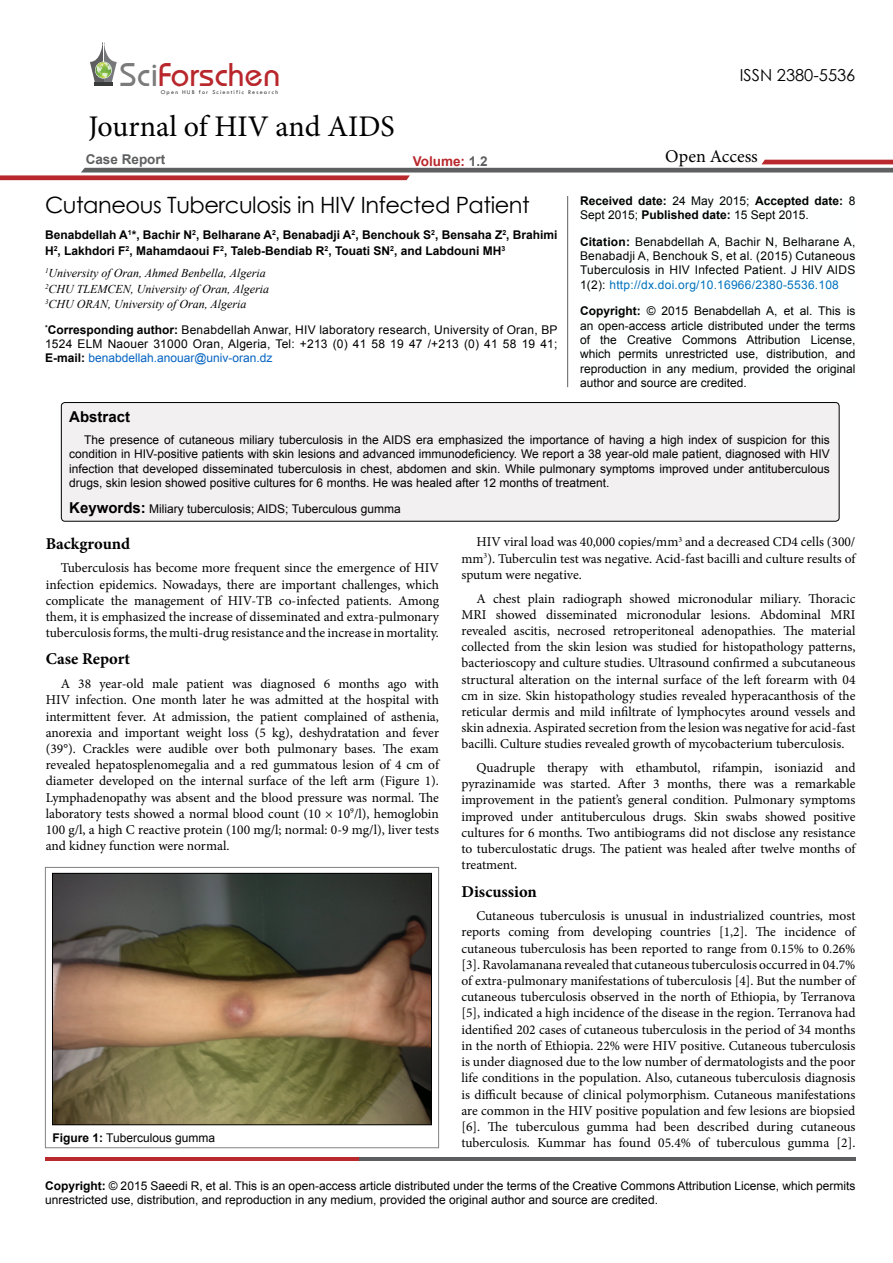
<style>
.page{position:relative;width:893px;height:1263px;background:#fff}
.page>*{position:absolute;margin:0;border:0;box-sizing:border-box;transform-origin:0 0}
.t1{font:34.2px "Opal";color:#b8272c}
.t2{font:30px "Minion Pro";color:#000}
.t3{font:22.5px "Century Gothic";letter-spacing:-.02em;color:#000}
.t4{font:18px "Minion Pro";color:#000}
.t5{font:700 16.5px "Minion Pro";color:#000}
.t6{font:16.5px "Century Gothic";color:#000}
.t7{font:700 15px "Arial";color:#000}
.t8{font:13.5px/16.2px "Minion Pro";color:#000;text-align:justify}
.t9{font:700 13.5px "Arial";color:#5e5f61}
.t10{font:700 13.5px "Arial";color:#b9282c}
.t11{font:12px/14.4px "Arial";color:#000;text-align:justify}
.t12{font:700 12px/16.2px "Arial";color:#000}
.t13{font:italic 12px "Times New Roman";color:#000}
.t14{font:6px "Tw Cen";letter-spacing:.2em;color:#393a3a}
.s1{color:#7a7b7a}
.s2{color:#5e5f61}
.s3{font-weight:700}
.s4{color:#0563c1}
.s5{font-weight:400}
.s6{color:#0072bc}
.s7{font-weight:700;font-size:15px}
</style>
<div class="page">
<hr style="left:94px;top:82px;width:19px;height:4px;background:#393a3a">
<svg style="left:90px;top:42px;width:27px;height:40px"></svg>
<svg style="left:0;top:160px;width:893px;height:20px"></svg>
<hr style="left:45px;top:1157px;width:314px;height:4px;background:#b9282c">
<hr style="left:359px;top:1157px;width:496px;height:4px;background:#5d5e60">
<hr style="left:567px;top:196px;width:1px;height:191px;background:#5e5f61">
<div style="left:61px;top:402px;width:778px;height:119px;background:#f3f0f1;border-radius:4px"></div>
<div style="left:61px;top:402px;width:778px;height:120px;border:1px solid #000;border-radius:4px"></div>
<img style="left:54px;top:875px;width:376px;height:248px">
<div style="left:52px;top:873px;width:380px;height:252px;border:1px solid #000"></div>
<h1 class="t1" style="left:120px;top:54px;width:162px"><span class="s1">Sci</span>Forschen</h1>
<p class="t14" style="left:161px;top:88px;width:119px">Open HUB for Scientific Research</p>
<h2 class="t2" style="left:88px;top:106px;width:308px">Journal of HIV and AIDS</h2>
<p class="t9" style="left:86px;top:151px;width:81px">Case Report</p>
<p class="t10" style="left:413px;top:152px;width:76px">Volume: <span class="s2">1.2</span></p>
<p class="t3" style="left:45px;top:189px;width:486px">Cutaneous Tuberculosis in HIV Infected Patient</p>
<p class="t12" style="left:45px;top:227px;width:514px">Benabdellah A<sup>1</sup>*, Bachir N<sup>2</sup>, Belharane A<sup>2</sup>, Benabadji A<sup>2</sup>, Benchouk S<sup>2</sup>, Bensaha Z<sup>2</sup>, Brahimi<br>H<sup>2</sup>, Lakhdori F<sup>2</sup>, Mahamdaoui F<sup>2</sup>, Taleb-Bendiab R<sup>2</sup>, Touati SN<sup>2</sup>, and Labdouni MH<sup>3</sup></p>
<p class="t13" style="left:45px;top:265px;width:222px"><sup>1</sup>University of Oran, Ahmed Benbella, Algeria</p>
<p class="t13" style="left:45px;top:280px;width:226px"><sup>2</sup>CHU TLEMCEN, University of Oran, Algeria</p>
<p class="t13" style="left:45px;top:296px;width:203px"><sup>3</sup>CHU ORAN, University of Oran, Algeria</p>
<p class="t11" style="left:45px;top:322px;width:514px"><sup>*</sup><span class="s3">Corresponding author:</span> Benabdellah Anwar, HIV laboratory research, University of Oran, BP 1524 ELM Naouer 31000 Oran, Algeria, Tel: +213 (0) 41 58 19 47 /+213 (0) 41 58 19 41; <span class="s3">E-mail:</span> <span class="s4">benabdellah.anouar@univ-oran.dz</span></p>
<p class="t6" style="left:740px;top:64px;width:117px">ISSN 2380-5536</p>
<h3 class="t4" style="left:665px;top:145px;width:94px">Open Access</h3>
<p class="t12" style="left:580px;top:194px;width:277px;line-height:14.4px">Received date: <span class="s5">24 May 2015;</span> Accepted date: <span class="s5">8<br>Sept 2015;</span> Published date: <span class="s5">15 Sept 2015.</span></p>
<p class="t11" style="left:580px;top:234px;width:277px"><span class="s3">Citation:</span> Benabdellah A, Bachir N, Belharane A, Benabadji A, Benchouk S, et al. (2015) Cutaneous Tuberculosis in HIV Infected Patient. J HIV AIDS 1(2): <span class="s6">http://dx.doi.org/10.16966/2380-5536.108</span></p>
<p class="t11" style="left:580px;top:304px;width:277px"><span class="s3">Copyright:</span> © 2015 Benabdellah A, et al. This is an open-access article distributed under the terms of the Creative Commons Attribution License, which permits unrestricted use, distribution, and reproduction in any medium, provided the original author and source are credited.</p>
<p class="t7" style="left:69px;top:407px;width:62px">Abstract</p>
<p class="t11" style="left:69px;top:433px;width:762px;text-indent:15px">The presence of cutaneous miliary tuberculosis in the AIDS era emphasized the importance of having a high index of suspicion for this condition in HIV-positive patients with skin lesions and advanced immunodeficiency. We report a 38 year-old male patient, diagnosed with HIV infection that developed disseminated tuberculosis in chest, abdomen and skin. While pulmonary symptoms improved under antituberculous drugs, skin lesion showed positive cultures for 6 months. He was healed after 12 months of treatment.</p>
<p class="t11" style="left:69px;top:501px;width:333px"><span class="s7">Keywords:</span> Miliary tuberculosis; AIDS; Tuberculous gumma</p>
<p class="t5" style="left:46px;top:532px;width:86px">Background</p>
<p class="t8" style="left:46px;top:560px;width:395px;text-indent:15px">Tuberculosis has become more frequent since the emergence of HIV infection epidemics. Nowadays, there are important challenges, which complicate the management of HIV-TB co-infected patients. Among them, it is emphasized the increase of disseminated and extra-pulmonary tuberculosis forms, the multi-drug resistance and the increase in mortality.</p>
<p class="t5" style="left:46px;top:647px;width:86px">Case Report</p>
<p class="t8" style="left:46px;top:676px;width:395px;text-indent:15px">A 38 year-old male patient was diagnosed 6 months ago with HIV infection. One month later he was admitted at the hospital with intermittent fever. At admission, the patient complained of asthenia, anorexia and important weight loss (5 kg), deshydratation and fever (39°). Crackles were audible over both pulmonary bases. The exam revealed hepatosplenomegalia and a red gummatous lesion of 4 cm of diameter developed on the internal surface of the left arm (Figure 1).<br>Lymphadenopathy was absent and the blood pressure was normal. The laboratory tests showed a normal blood count (10 × 10<sup>9</sup>/l), hemoglobin 100 g/l, a high C reactive protein (100 mg/l; normal: 0-9 mg/l), liver tests and kidney function were normal.</p>
<p class="t8" style="left:461px;top:534px;width:395px;text-indent:15px">HIV viral load was 40,000 copies/mm<sup>3</sup> and a decreased CD4 cells (300/ mm<sup>3</sup>). Tuberculin test was negative. Acid-fast bacilli and culture results of sputum were negative.</p>
<p class="t8" style="left:461px;top:590px;width:395px;text-indent:15px">A chest plain radiograph showed micronodular miliary. Thoracic MRI showed disseminated micronodular lesions. Abdominal MRI revealed ascitis, necrosed retroperitoneal adenopathies. The material collected from the skin lesion was studied for histopathology patterns, bacterioscopy and culture studies. Ultrasound confirmed a subcutaneous structural alteration on the internal surface of the left forearm with 04 cm in size. Skin histopathology studies revealed hyperacanthosis of the reticular dermis and mild infiltrate of lymphocytes around vessels and skin adnexia. Aspirated secretion from the lesion was negative for acid-fast bacilli. Culture studies revealed growth of mycobacterium tuberculosis.</p>
<p class="t8" style="left:461px;top:760px;width:395px;text-indent:15px">Quadruple therapy with ethambutol, rifampin, isoniazid and pyrazinamide was started. After 3 months, there was a remarkable improvement in the patient’s general condition. Pulmonary symptoms improved under antituberculous drugs. Skin swabs showed positive cultures for 6 months. Two antibiograms did not disclose any resistance to tuberculostatic drugs. The patient was healed after twelve months of treatment.</p>
<p class="t5" style="left:461px;top:880px;width:77px">Discussion</p>
<p class="t8" style="left:461px;top:908px;width:396px;text-indent:15px">Cutaneous tuberculosis is unusual in industrialized countries, most reports coming from developing countries [1,2]. The incidence of cutaneous tuberculosis has been reported to range from 0.15% to 0.26% [3]. Ravolamanana revealed that cutaneous tuberculosis occurred in 04.7% of extra-pulmonary manifestations of tuberculosis [4]. But the number of cutaneous tuberculosis observed in the north of Ethiopia, by Terranova [5], indicated a high incidence of the disease in the region. Terranova had identified 202 cases of cutaneous tuberculosis in the period of 34 months in the north of Ethiopia. 22% were HIV positive. Cutaneous tuberculosis is under diagnosed due to the low number of dermatologists and the poor life conditions in the population. Also, cutaneous tuberculosis diagnosis is difficult because of clinical polymorphism. Cutaneous manifestations are common in the HIV positive population and few lesions are biopsied [6]. The tuberculous gumma had been described during cutaneous tuberculosis. Kummar has found 05.4% of tuberculous gumma [2].</p>
<p class="t11" style="left:52px;top:1131px;width:164px"><span class="s3">Figure 1:</span> Tuberculous gumma</p>
<p class="t11" style="left:45px;top:1178px;width:812px"><span class="s3">Copyright:</span> © 2015 Saeedi R, et al. This is an open-access article distributed under the terms of the Creative Commons Attribution License, which permits unrestricted use, distribution, and reproduction in any medium, provided the original author and source are credited.</p>
</div>
